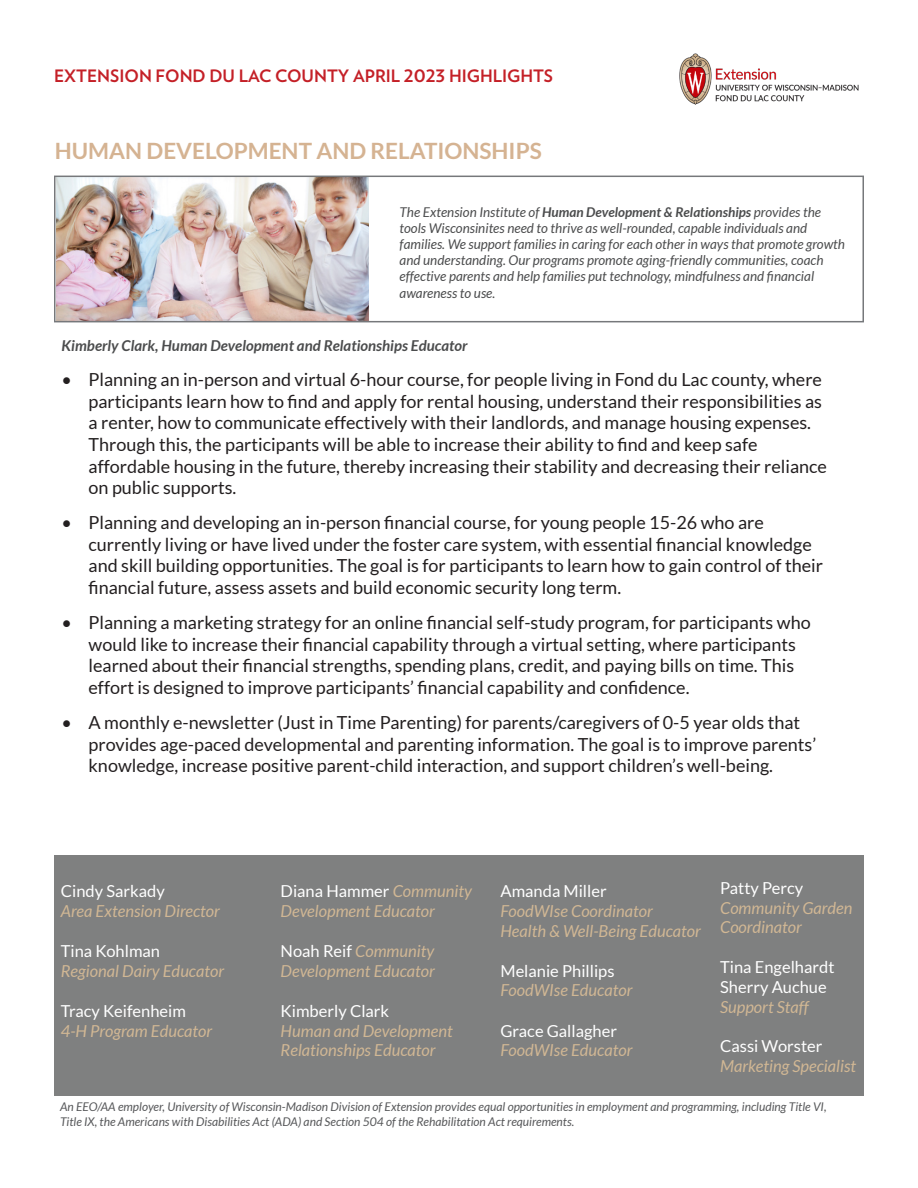
<style>
.page{position:relative;width:918px;height:1188px;background:#fff}
.page>*{position:absolute;margin:0;border:0;box-sizing:border-box;transform-origin:0 0}
.t1{font:700 22.5px "Lato";color:#d5b392}
.t2{font:18px/21.6px "Lato";color:#231f20}
.t3{font:700 17.1px "Verlag";color:#c42027}
.t4{font:italic 16.5px/19.8px "Lato";color:#d1b794}
.t5{font:16.5px "Lato";color:#fff}
.t6{font:italic 700 15px "Lato";color:#4b4c4d}
.t7{font:italic 13.5px/16.2px "Lato";color:#4b4c4d}
.t8{font:italic 12px/14.4px "Lato";color:#57585a}
.s1{font-weight:700}
.s2{font-style:normal;color:#fff}
</style>
<div class="page">
<img style="left:680px;top:54px;width:179px;height:51px">
<div style="left:54px;top:856px;width:809px;height:240px;background:#7f8080"></div>
<img style="left:57px;top:179px;width:312px;height:140px">
<div style="left:54px;top:176px;width:810px;height:146px;border:2px solid #76787b"></div>
<p class="t3" style="left:54px;top:63px;width:501px">EXTENSION FOND DU LAC COUNTY APRIL 2023 HIGHLIGHTS</p>
<p class="t1" style="left:55px;top:137px;width:488px">HUMAN DEVELOPMENT AND RELATIONSHIPS</p>
<p class="t7" style="left:400px;top:204px;width:447px">The Extension Institute of <span class="s1">Human Development &amp; Relationships</span> provides the tools Wisconsinites need to thrive as well-rounded, capable individuals and families. We support families in caring for each other in ways that promote growth and understanding. Our programs promote aging-friendly communities, coach effective parents and help families put technology, mindfulness and financial awareness to use.</p>
<p class="t6" style="left:62px;top:337px;width:408px">Kimberly Clark, Human Development and Relationships Educator</p>
<p class="t2" style="left:89px;top:369px;width:740px;text-indent:-27px">• Planning an in-person and virtual 6-hour course, for people living in Fond du Lac county, where participants learn how to find and apply for rental housing, understand their responsibilities as a renter, how to communicate effectively with their landlords, and manage housing expenses.<br>Through this, the participants will be able to increase their ability to find and keep safe affordable housing in the future, thereby increasing their stability and decreasing their reliance on public supports.</p>
<p class="t2" style="left:89px;top:512px;width:736px;text-indent:-27px">• Planning and developing an in-person financial course, for young people 15-26 who are currently living or have lived under the foster care system, with essential financial knowledge and skill building opportunities. The goal is for participants to learn how to gain control of their financial future, assess assets and build economic security long term.</p>
<p class="t2" style="left:89px;top:612px;width:724px;text-indent:-27px">• Planning a marketing strategy for an online financial self-study program, for participants who would like to increase their financial capability through a virtual setting, where participants learned about their financial strengths, spending plans, credit, and paying bills on time. This effort is designed to improve participants’ financial capability and confidence.</p>
<p class="t2" style="left:89px;top:712px;width:729px;text-indent:-27px">• A monthly e-newsletter (Just in Time Parenting) for parents/caregivers of 0-5 year olds that provides age-paced developmental and parenting information. The goal is to improve parents’ knowledge, increase positive parent-child interaction, and support children’s well-being.</p>
<p class="t4" style="left:61px;top:882px;width:161px"><span class="s2">Cindy Sarkady<br></span>Area Extension Director</p>
<p class="t4" style="left:61px;top:941px;width:165px"><span class="s2">Tina Kohlman<br></span>Regional Dairy Educator</p>
<p class="t4" style="left:61px;top:1001px;width:153px"><span class="s2">Tracy Keifenheim<br></span>4-H Program Educator</p>
<p class="t4" style="left:281px;top:882px;width:193px"><span class="s2">Diana Hammer</span> Community<br>Development Educator</p>
<p class="t4" style="left:281px;top:941px;width:156px"><span class="s2">Noah Reif</span> Community<br>Development Educator</p>
<p class="t4" style="left:281px;top:1001px;width:174px"><span class="s2">Kimberly Clark<br></span>Human and Development<br>Relationships Educator</p>
<p class="t4" style="left:500px;top:882px;width:202px"><span class="s2">Amanda Miller<br></span>FoodWIse Coordinator<br>Health &amp; Well-Being Educator</p>
<p class="t4" style="left:500px;top:961px;width:134px"><span class="s2">Melanie Phillips<br></span>FoodWIse Educator</p>
<p class="t4" style="left:500px;top:1021px;width:134px"><span class="s2">Grace Gallagher<br></span>FoodWIse Educator</p>
<p class="t4" style="left:720px;top:878px;width:134px"><span class="s2">Patty Percy<br></span>Community Garden<br>Coordinator</p>
<p class="t5" style="left:720px;top:958px;width:116px">Tina Engelhardt</p>
<p class="t5" style="left:720px;top:978px;width:108px">Sherry Auchue</p>
<p class="t4" style="left:720px;top:997px;width:90px">Support Staff</p>
<p class="t5" style="left:720px;top:1037px;width:104px">Cassi Worster</p>
<p class="t4" style="left:720px;top:1057px;width:138px">Marketing Specialist</p>
<p class="t8" style="left:60px;top:1100px;width:768px">An EEO/AA employer, University of Wisconsin-Madison Division of Extension provides equal opportunities in employment and programming, including Title VI,<br>Title IX, the Americans with Disabilities Act (ADA) and Section 504 of the Rehabilitation Act requirements.</p>
</div>
